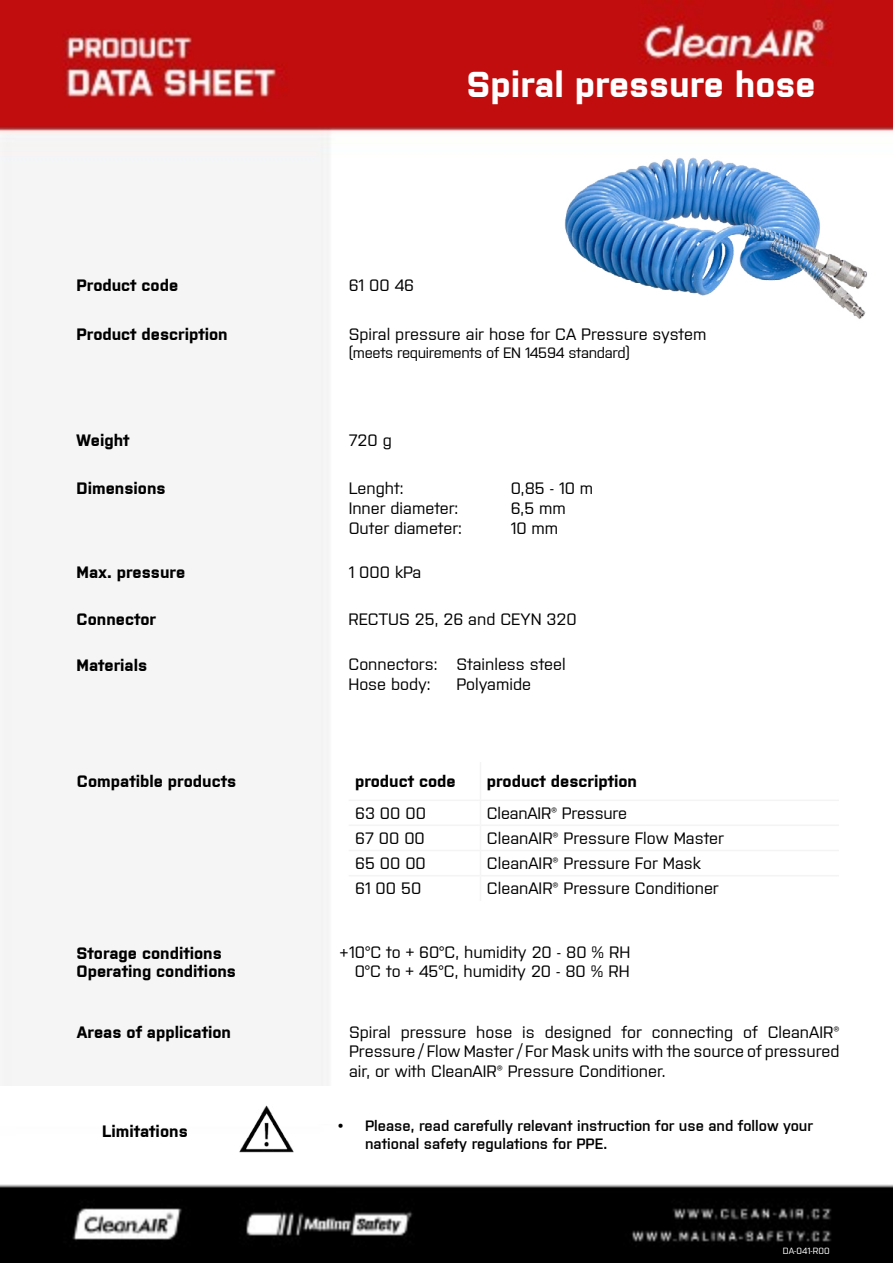
<style>
.page{position:relative;width:893px;height:1263px;background:#fff}
.page>*{position:absolute;margin:0;border:0;box-sizing:border-box;transform-origin:0 0}
.t1{font:700 36px "Purista";color:#fff}
.t2{font:500 16.5px/19.8px "Purista";color:#000}
.t3{font:700 16.5px "Purista";color:#000}
.t4{font:600 15px/18px "Purista";color:#000}
.t5{font:500 15px "Purista";letter-spacing:-.02em;color:#000}
.t6{font:500 9px "Purista";color:#fff}
</style>
<div class="page">
<img style="left:0;top:0;width:893px;height:1263px">
<div style="left:0;top:1086px;width:345px;height:38px;background:#fff"></div>
<hr style="left:480px;top:762px;width:1px;height:37px;background:#f5f4f4">
<hr style="left:349px;top:799px;width:131px;height:2px;background:#f5f4f4">
<hr style="left:480px;top:799px;width:359px;height:2px;background:#f5f4f4">
<hr style="left:349px;top:824px;width:131px;height:2px;background:#f5f4f4">
<hr style="left:480px;top:824px;width:359px;height:2px;background:#f5f4f4">
<hr style="left:349px;top:850px;width:131px;height:1px;background:#f5f4f4">
<hr style="left:480px;top:850px;width:359px;height:1px;background:#f5f4f4">
<hr style="left:349px;top:875px;width:131px;height:1px;background:#f5f4f4">
<hr style="left:480px;top:875px;width:359px;height:1px;background:#f5f4f4">
<svg style="left:480px;top:801px;width:1px;height:100px"></svg>
<img style="left:238px;top:1105px;width:57px;height:48px">
<img style="left:560px;top:145px;width:313px;height:190px">
<svg style="left:340px;top:949px;width:8px;height:7px"></svg>
<h1 class="t1" style="left:467px;top:58px;width:350px">Spiral pressure hose</h1>
<p class="t3" style="left:77px;top:273px;width:103px">Product code</p>
<p class="t2" style="left:349px;top:274px;width:67px">61 00 46</p>
<p class="t3" style="left:77px;top:322px;width:153px">Product description</p>
<p class="t2" style="left:349px;top:323px;width:359px">Spiral pressure air hose for CA Pressure system</p>
<p class="t5" style="left:349px;top:341px;width:283px">(meets requirements of EN 14594 standard)</p>
<p class="t3" style="left:77px;top:428px;width:55px">Weight</p>
<p class="t2" style="left:349px;top:429px;width:45px">720 g</p>
<p class="t3" style="left:77px;top:476px;width:91px">Dimensions</p>
<p class="t2" style="left:349px;top:477px;width:56px">Lenght:</p>
<p class="t2" style="left:511px;top:477px;width:84px">0,85 - 10 m</p>
<p class="t2" style="left:349px;top:497px;width:111px">Inner diameter:</p>
<p class="t2" style="left:511px;top:497px;width:57px">6,5 mm</p>
<p class="t2" style="left:349px;top:517px;width:115px">Outer diameter:</p>
<p class="t2" style="left:511px;top:517px;width:49px">10 mm</p>
<p class="t3" style="left:77px;top:560px;width:110px">Max. pressure</p>
<p class="t2" style="left:349px;top:561px;width:74px">1 000 kPa</p>
<p class="t3" style="left:77px;top:607px;width:81px">Connector</p>
<p class="t3" style="left:77px;top:653px;width:72px">Materials</p>
<p class="t2" style="left:348px;top:608px;width:230px">RECTUS 25, 26 and CEYN 320</p>
<p class="t2" style="left:348px;top:653px;width:219px">Connectors: Stainless steel<br>Hose body:</p>
<p class="t2" style="left:456px;top:673px;width:76px">Polyamide</p>
<p class="t3" style="left:77px;top:769px;width:161px">Compatible products</p>
<p class="t3" style="left:355px;top:769px;width:102px">product code</p>
<p class="t3" style="left:487px;top:769px;width:152px">product description</p>
<p class="t2" style="left:355px;top:802px;width:72px">63 00 00</p>
<p class="t2" style="left:487px;top:802px;width:142px">CleanAIR® Pressure</p>
<p class="t2" style="left:355px;top:827px;width:71px">67 00 00</p>
<p class="t2" style="left:487px;top:827px;width:239px">CleanAIR® Pressure Flow Master</p>
<p class="t2" style="left:355px;top:852px;width:72px">65 00 00</p>
<p class="t2" style="left:487px;top:852px;width:215px">CleanAIR® Pressure For Mask</p>
<p class="t2" style="left:355px;top:877px;width:68px">61 00 50</p>
<p class="t2" style="left:487px;top:877px;width:233px">CleanAIR® Pressure Conditioner</p>
<p class="t3" style="left:77px;top:941px;width:147px">Storage conditions</p>
<p class="t2" style="left:349px;top:941px;width:283px">10°C to + 60°C, humidity 20 - 80 % RH</p>
<p class="t3" style="left:77px;top:959px;width:161px">Operating conditions</p>
<p class="t2" style="left:355px;top:960px;width:276px">0°C to + 45°C, humidity 20 - 80 % RH</p>
<p class="t3" style="left:77px;top:1020px;width:156px">Areas of application</p>
<p class="t2" style="left:349px;top:1020px;width:492px;text-align:justify">Spiral pressure hose is designed for connecting of CleanAIR® Pressure / Flow Master / For Mask units with the source of pressured air, or with CleanAIR® Pressure Conditioner.</p>
<p class="t3" style="left:102px;top:1119px;width:87px">Limitations</p>
<p class="t4" style="left:365px;top:1115px;width:449px;text-indent:-27px">• Please, read carefully relevant instruction for use and follow your national safety regulations for PPE.</p>
<p class="t6" style="left:783px;top:1244px;width:48px">DA-041-R00</p>
</div>
